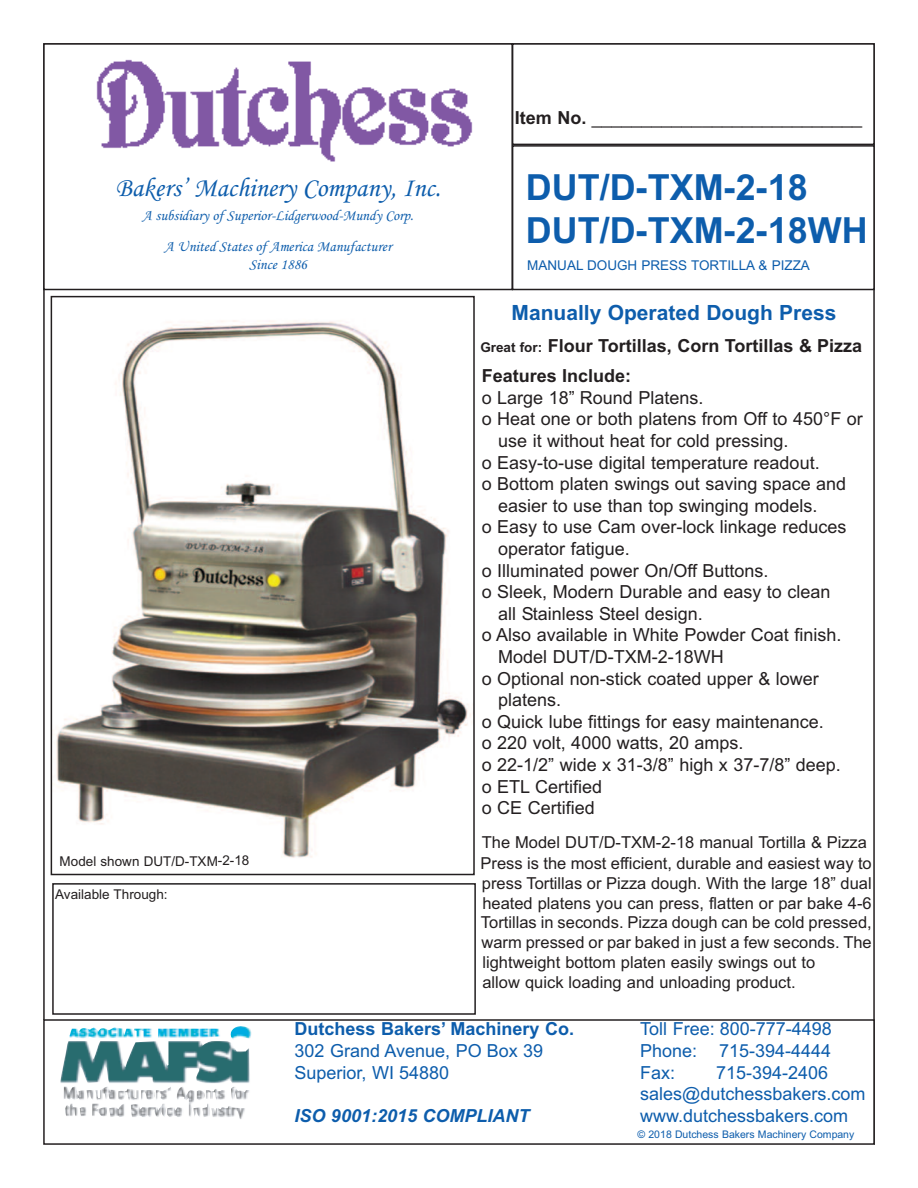
<style>
.page{position:relative;width:918px;height:1188px;background:#fff}
.page>*{position:absolute;margin:0;border:0;box-sizing:border-box;transform-origin:0 0}
.t1{font:700 36px/43.2px "Arial";color:#0d5dac}
.t2{font:27px "Monotype Corsiva";color:#0d5dac}
.t3{font:700 21px "Arial";color:#0d5dac}
.t4{font:18px "Arial";color:#231f20}
.t5{font:18px/21.6px "Arial";color:#0d5dac}
.t6{font:700 18px/30.2px "Arial";color:#231f20}
.t7{font:700 18px "Arial";color:#0d5dac}
.t8{font:italic 700 18px "Arial";color:#0d5dac}
.t9{font:16.5px/20px "Arial";color:#231f20}
.t10{font:15px/30.6px "Monotype Corsiva";color:#0d5dac;text-align:center}
.t11{font:13.5px "Arial";color:#231f20}
.t12{font:13.5px "Arial";color:#0d5dac}
.t13{font:10.5px "Arial";color:#0d5dac}
.s1{font-weight:700}
.s2{font-size:13.5px}
</style>
<div class="page">
<div style="left:43px;top:43px;width:470px;height:247px;border:2px solid #231f20"></div>
<div style="left:512px;top:43px;width:363px;height:102px;border:2px solid #231f20"></div>
<div style="left:512px;top:145px;width:363px;height:145px;border:2px solid #231f20"></div>
<div style="left:43px;top:1019px;width:832px;height:126px;border:2px solid #231f20"></div>
<div style="left:52px;top:883px;width:424px;height:132px;border:2px solid #231f20"></div>
<img style="left:96px;top:59px;width:377px;height:103px">
<img style="left:60px;top:1026px;width:191px;height:91px">
<img style="left:56px;top:320px;width:415px;height:538px">
<div style="left:51px;top:296px;width:424px;height:579px;border:2px solid #231f20"></div>
<h2 class="t2" style="left:116px;top:171px;width:327px">Bakers’ Machinery Company, Inc.</h2>
<p class="t10" style="left:143px;top:199px;width:272px">A subsidiary of Superior-Lidgerwood-Mundy Corp.<br>A United States of America Manufacturer</p>
<p class="t10" style="left:249px;top:248px;width:59px">Since 1886</p>
<p class="t11" style="left:60px;top:853px;width:191px">Model shown DUT/D-TXM-2-18</p>
<p class="t11" style="left:55px;top:887px;width:114px">Available Through:</p>
<p class="t4" style="left:515px;top:107px;width:349px"><span class="s1">Item No.</span> ___________________________</p>
<h1 class="t1" style="left:526px;top:166px;width:343px">DUT/D-TXM-2-18<br>DUT/D-TXM-2-18WH</h1>
<p class="t12" style="left:527px;top:257px;width:284px">MANUAL DOUGH PRESS TORTILLA &amp; PIZZA</p>
<p class="t3" style="left:512px;top:300px;width:326px">Manually Operated Dough Press</p>
<p class="t6" style="left:480px;top:331px;width:383px"><span class="s2">Great for:</span> Flour Tortillas, Corn Tortillas &amp; Pizza<br>Features Include:</p>
<p class="t4" style="left:482px;top:387px;width:223px">o Large 18” Round Platens.</p>
<p class="t4" style="left:482px;top:409px;width:383px">o Heat one or both platens from Off to 450°F or</p>
<p class="t4" style="left:498px;top:430px;width:292px">use it without heat for cold pressing.</p>
<p class="t4" style="left:482px;top:452px;width:339px">o Easy-to-use digital temperature readout.</p>
<p class="t4" style="left:482px;top:474px;width:366px">o Bottom platen swings out saving space and</p>
<p class="t4" style="left:498px;top:495px;width:321px">easier to use than top swinging models.</p>
<p class="t4" style="left:482px;top:517px;width:366px">o Easy to use Cam over-lock linkage reduces</p>
<p class="t4" style="left:498px;top:538px;width:133px">operator fatigue.</p>
<p class="t4" style="left:482px;top:560px;width:288px">o Illuminated power On/Off Buttons.</p>
<p class="t4" style="left:482px;top:582px;width:350px">o Sleek, Modern Durable and easy to clean</p>
<p class="t4" style="left:498px;top:603px;width:206px">all Stainless Steel design.</p>
<p class="t4" style="left:482px;top:625px;width:361px">o Also available in White Powder Coat finish.</p>
<p class="t4" style="left:498px;top:646px;width:227px">Model DUT/D-TXM-2-18WH</p>
<p class="t4" style="left:482px;top:668px;width:339px">o Optional non-stick coated upper &amp; lower</p>
<p class="t4" style="left:498px;top:690px;width:65px">platens.</p>
<p class="t4" style="left:482px;top:711px;width:344px">o Quick lube fittings for easy maintenance.</p>
<p class="t4" style="left:482px;top:733px;width:263px">o 220 volt, 4000 watts, 20 amps.</p>
<p class="t4" style="left:482px;top:754px;width:361px">o 22-1/2” wide x 31-3/8” high x 37-7/8” deep.</p>
<p class="t4" style="left:482px;top:776px;width:122px">o ETL Certified</p>
<p class="t4" style="left:482px;top:798px;width:115px">o CE Certified</p>
<p class="t9" style="left:481px;top:833px;width:393px">The Model DUT/D-TXM-2-18 manual Tortilla &amp; Pizza Press is the most efficient, durable and easiest way to press Tortillas or Pizza dough. With the large 18” dual heated platens you can press, flatten or par bake 4-6<br>Tortillas in seconds. Pizza dough can be cold pressed, warm pressed or par baked in just a few seconds. The lightweight bottom platen easily swings out to<br>allow quick loading and unloading product.</p>
<p class="t7" style="left:295px;top:1019px;width:281px">Dutchess Bakers’ Machinery Co.</p>
<p class="t5" style="left:640px;top:1018px;width:193px">Toll Free: 800-777-4498</p>
<p class="t5" style="left:295px;top:1040px;width:250px">302 Grand Avenue, PO Box 39</p>
<p class="t5" style="left:640px;top:1040px;width:193px">Phone: 715-394-4444</p>
<p class="t5" style="left:294px;top:1062px;width:156px">Superior, WI 54880</p>
<p class="t5" style="left:640px;top:1062px;width:37px">Fax:</p>
<p class="t5" style="left:640px;top:1062px;width:227px;text-indent:76px">715-394-2406 sales@dutchessbakers.com</p>
<p class="t8" style="left:294px;top:1105px;width:237px">ISO 9001:2015 COMPLIANT</p>
<p class="t5" style="left:640px;top:1105px;width:210px">www.dutchessbakers.com</p>
<p class="t13" style="left:638px;top:1128px;width:218px">© 2018 Dutchess Bakers Machinery Company</p>
</div>
